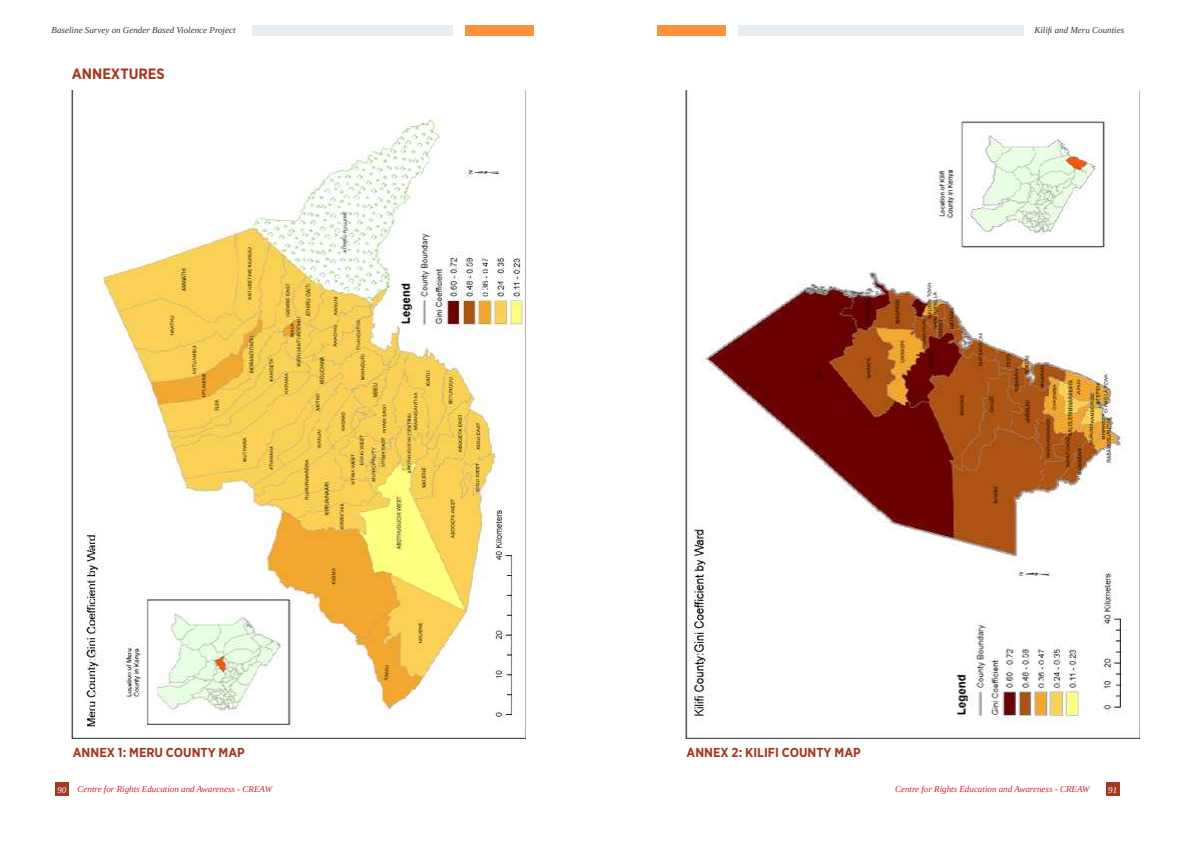
<style>
.page{position:relative;width:1191px;height:842px;background:#fff}
.page>*{position:absolute;margin:0;border:0;box-sizing:border-box;transform-origin:0 0}
.t1{font:700 15px "Gotham Narrow";color:#a43820}
.t2{font:700 13px "Gotham Narrow";color:#a43820}
.t3{font:italic 9px "Liberation Serif";color:#d2232a}
.t4{font:italic 9px "Liberation Serif";color:#303843}
.t5{font:italic 9px "Liberation Serif";color:#fff}
</style>
<div class="page">
<div style="left:55px;top:782px;width:14px;height:14px;background:#a43820"></div>
<div style="left:1105px;top:782px;width:14px;height:14px;background:#a43820"></div>
<div style="left:252px;top:26px;width:201px;height:10px;background:#e7edf0"></div>
<div style="left:465px;top:26px;width:69px;height:10px;background:#fc913a"></div>
<div style="left:738px;top:26px;width:285px;height:10px;background:#e7edf0"></div>
<div style="left:657px;top:26px;width:69px;height:10px;background:#fc913a"></div>
<img style="left:72px;top:91px;width:454px;height:648px">
<img style="left:685px;top:91px;width:454px;height:648px">
<p class="t4" style="left:52px;top:24px;width:185px">Baseline Survey on Gender Based Violence Project</p>
<h1 class="t1" style="left:72px;top:64px;width:94px">ANNEXTURES</h1>
<h2 class="t2" style="left:73px;top:744px;width:173px">ANNEX 1: MERU COUNTY MAP</h2>
<p class="t4" style="left:1034px;top:24px;width:91px">Kilifi and Meru Counties</p>
<h2 class="t2" style="left:686px;top:744px;width:176px">ANNEX 2: KILIFI COUNTY MAP</h2>
<p class="t3" style="left:78px;top:783px;width:196px">Centre for Rights Education and Awareness - CREAW</p>
<p class="t3" style="left:895px;top:783px;width:196px">Centre for Rights Education and Awareness - CREAW</p>
<p class="t5" style="left:57px;top:784px;width:10px">90</p>
<p class="t5" style="left:1108px;top:784px;width:10px">91</p>
</div>
